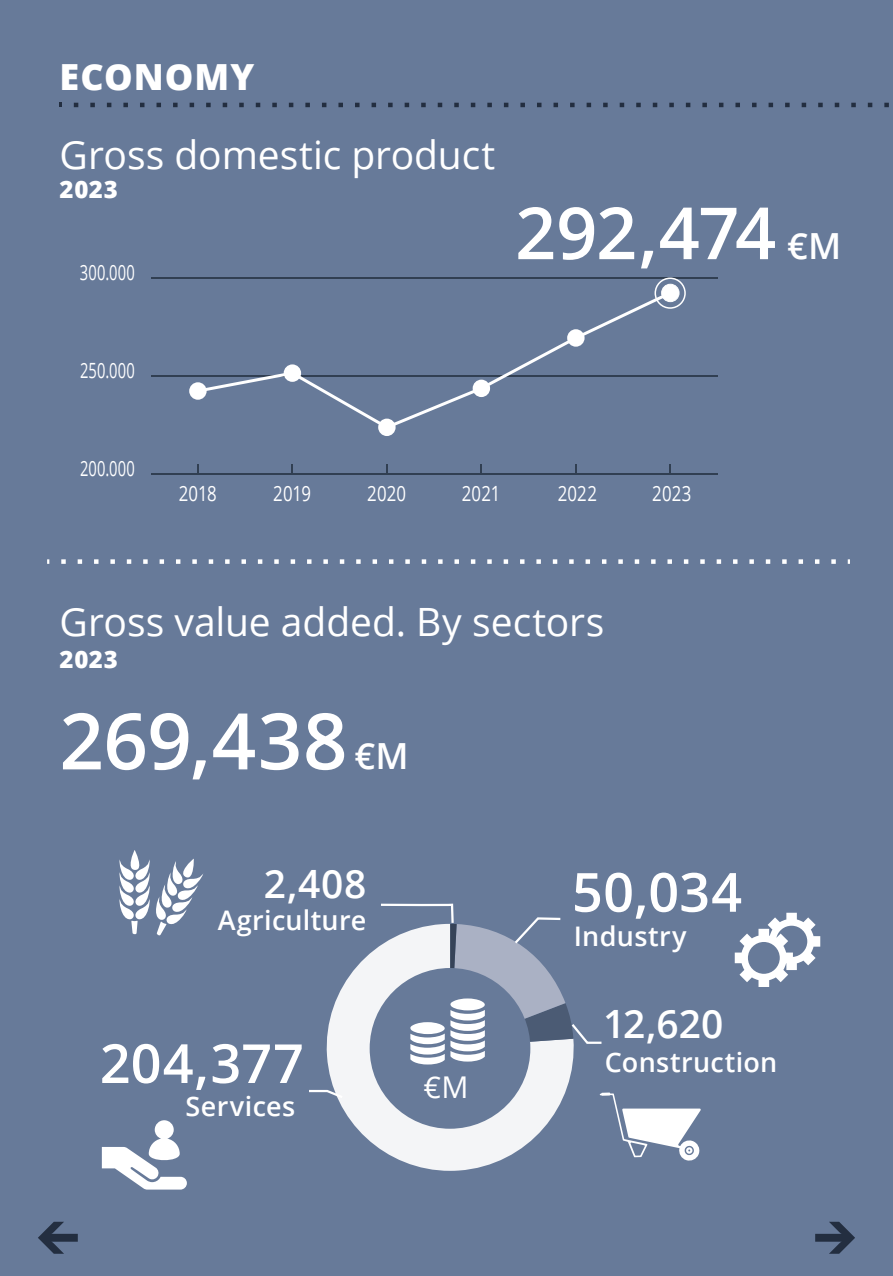
<style>
.page{position:relative;width:893px;height:1276px;background:#677a99}
.page>*{position:absolute;margin:0;border:0;box-sizing:border-box;transform-origin:0 0}
.t1{font:600 78px "Open Sans";color:#fff}
.t2{font:600 72px "Open Sans";letter-spacing:-.02em;color:#fff}
.t3{font:600 54px "Open Sans";letter-spacing:.005em;color:#fff}
.t4{font:39px "Open Sans";letter-spacing:-.005em;color:#fff}
.t5{font:600 39px "Open Sans";color:#fff}
.t6{font:800 36px "Open Sans";letter-spacing:.03em;color:#fff}
.t7{font:30px "Open Sans";color:#fff}
.t8{font:600 27px "Open Sans";letter-spacing:.01em;color:#fff}
.t9{font:800 24px "Open Sans";letter-spacing:.03em;color:#fff}
.t10{font:21px "Open Sans";letter-spacing:.01em;color:#fff;scale:.8 1}
.t11{font:21px "Open Sans";letter-spacing:.01em;color:#fff;scale:.7 1}
.s1{font-size:36px}
</style>
<div class="page">
<svg style="left:884px;top:103px;width:5px;height:4px"></svg>
<svg style="left:868px;top:103px;width:4px;height:4px"></svg>
<svg style="left:851px;top:103px;width:5px;height:4px"></svg>
<svg style="left:835px;top:103px;width:4px;height:4px"></svg>
<svg style="left:818px;top:103px;width:5px;height:4px"></svg>
<svg style="left:802px;top:103px;width:4px;height:4px"></svg>
<svg style="left:785px;top:103px;width:5px;height:4px"></svg>
<svg style="left:769px;top:103px;width:4px;height:4px"></svg>
<svg style="left:752px;top:103px;width:4px;height:4px"></svg>
<svg style="left:735px;top:103px;width:5px;height:4px"></svg>
<svg style="left:719px;top:103px;width:4px;height:4px"></svg>
<svg style="left:702px;top:103px;width:5px;height:4px"></svg>
<svg style="left:686px;top:103px;width:4px;height:4px"></svg>
<svg style="left:669px;top:103px;width:5px;height:4px"></svg>
<svg style="left:653px;top:103px;width:4px;height:4px"></svg>
<svg style="left:636px;top:103px;width:5px;height:4px"></svg>
<svg style="left:620px;top:103px;width:4px;height:4px"></svg>
<svg style="left:603px;top:103px;width:5px;height:4px"></svg>
<svg style="left:587px;top:103px;width:4px;height:4px"></svg>
<svg style="left:570px;top:103px;width:5px;height:4px"></svg>
<svg style="left:553px;top:103px;width:5px;height:4px"></svg>
<svg style="left:537px;top:103px;width:4px;height:4px"></svg>
<svg style="left:520px;top:103px;width:5px;height:4px"></svg>
<svg style="left:504px;top:103px;width:4px;height:4px"></svg>
<svg style="left:487px;top:103px;width:5px;height:4px"></svg>
<svg style="left:471px;top:103px;width:4px;height:4px"></svg>
<svg style="left:454px;top:103px;width:5px;height:4px"></svg>
<svg style="left:438px;top:103px;width:4px;height:4px"></svg>
<svg style="left:421px;top:103px;width:5px;height:4px"></svg>
<svg style="left:405px;top:103px;width:4px;height:4px"></svg>
<svg style="left:388px;top:103px;width:5px;height:4px"></svg>
<svg style="left:372px;top:103px;width:4px;height:4px"></svg>
<svg style="left:355px;top:103px;width:5px;height:4px"></svg>
<svg style="left:338px;top:103px;width:5px;height:4px"></svg>
<svg style="left:322px;top:103px;width:4px;height:4px"></svg>
<svg style="left:305px;top:103px;width:5px;height:4px"></svg>
<svg style="left:289px;top:103px;width:4px;height:4px"></svg>
<svg style="left:272px;top:103px;width:5px;height:4px"></svg>
<svg style="left:256px;top:103px;width:4px;height:4px"></svg>
<svg style="left:239px;top:103px;width:5px;height:4px"></svg>
<svg style="left:223px;top:103px;width:4px;height:4px"></svg>
<svg style="left:206px;top:103px;width:5px;height:4px"></svg>
<svg style="left:190px;top:103px;width:4px;height:4px"></svg>
<svg style="left:173px;top:103px;width:5px;height:4px"></svg>
<svg style="left:157px;top:103px;width:4px;height:4px"></svg>
<svg style="left:140px;top:103px;width:4px;height:4px"></svg>
<svg style="left:123px;top:103px;width:5px;height:4px"></svg>
<svg style="left:107px;top:103px;width:4px;height:4px"></svg>
<svg style="left:90px;top:103px;width:5px;height:4px"></svg>
<svg style="left:74px;top:103px;width:4px;height:4px"></svg>
<svg style="left:326px;top:946px;width:247px;height:224px;fill:#f4f5f7"></svg>
<div style="left:370px;top:968px;width:160px;height:160px;background:#677a99;border-radius:50%"></div>
<svg style="left:379px;top:903px;width:223px;height:161px"></svg>
<svg style="left:309px;top:1088px;width:36px;height:12px"></svg>
<svg style="left:119px;top:850px;width:84px;height:86px"></svg>
<svg style="left:102px;top:1120px;width:85px;height:69px"></svg>
<svg style="left:735px;top:912px;width:85px;height:75px"></svg>
<svg style="left:600px;top:1092px;width:101px;height:69px"></svg>
<svg style="left:197px;top:464px;width:2px;height:8px"></svg>
<hr style="left:151px;top:473px;width:567px;height:2px;background:#313f52">
<hr style="left:151px;top:375px;width:567px;height:2px;background:#313f52">
<hr style="left:151px;top:278px;width:567px;height:1px;background:#313f52">
<svg style="left:206px;top:289px;width:468px;height:142px"></svg>
<div style="left:189px;top:382px;width:18px;height:18px;background:#fff;border-radius:50%"></div>
<div style="left:284px;top:364px;width:17px;height:18px;background:#fff;border-radius:50%"></div>
<div style="left:378px;top:418px;width:18px;height:18px;background:#fff;border-radius:50%"></div>
<div style="left:473px;top:380px;width:17px;height:17px;background:#fff;border-radius:50%"></div>
<div style="left:567px;top:329px;width:18px;height:18px;background:#fff;border-radius:50%"></div>
<div style="left:662px;top:284px;width:17px;height:18px;background:#fff;border-radius:50%"></div>
<div style="left:661px;top:284px;width:18px;height:18px;border:1px solid #fff;border-radius:50%"></div>
<div style="left:654px;top:277px;width:32px;height:32px;border:2px solid #fff;border-radius:50%"></div>
<svg style="left:61px;top:559px;width:775px;height:5px"></svg>
<svg style="left:815px;top:1221px;width:40px;height:32px"></svg>
<svg style="left:38px;top:1221px;width:40px;height:32px"></svg>
<h2 class="t6" style="left:60px;top:50px;width:196px">ECONOMY</h2>
<h3 class="t4" style="left:60px;top:128px;width:437px">Gross domestic product</h3>
<h3 class="t9" style="left:60px;top:171px;width:60px">2023</h3>
<p class="t11" style="left:80px;top:258px;width:80px">300.000</p>
<p class="t2" style="left:515px;top:184px;width:328px">292,474 <span class="s1">€M</span></p>
<p class="t11" style="left:80px;top:356px;width:80px">250.000</p>
<p class="t11" style="left:80px;top:454px;width:80px">200.000</p>
<p class="t10" style="left:179px;top:479px;width:49px">2018</p>
<p class="t10" style="left:273px;top:479px;width:49px">2019</p>
<p class="t10" style="left:367px;top:479px;width:50px">2020</p>
<p class="t10" style="left:462px;top:479px;width:50px">2021</p>
<p class="t10" style="left:558px;top:479px;width:51px">2022</p>
<p class="t10" style="left:652px;top:479px;width:51px">2023</p>
<h3 class="t4" style="left:60px;top:595px;width:546px">Gross value added. By sectors</h3>
<h3 class="t9" style="left:60px;top:641px;width:60px">2023</h3>
<p class="t1" style="left:60px;top:687px;width:351px">269,438 <span class="s1">€M</span></p>
<p class="t5" style="left:264px;top:856px;width:104px">2,408</p>
<p class="t8" style="left:218px;top:901px;width:150px">Agriculture</p>
<h3 class="t3" style="left:100px;top:1026px;width:206px">204,377</h3>
<p class="t8" style="left:185px;top:1087px;width:111px">Services</p>
<p class="t7" style="left:423px;top:1066px;width:47px">€M</p>
<h3 class="t3" style="left:572px;top:855px;width:172px">50,034</h3>
<p class="t8" style="left:574px;top:918px;width:114px">Industry</p>
<p class="t5" style="left:603px;top:997px;width:122px">12,620</p>
<p class="t8" style="left:605px;top:1043px;width:174px">Construction</p>
</div>
